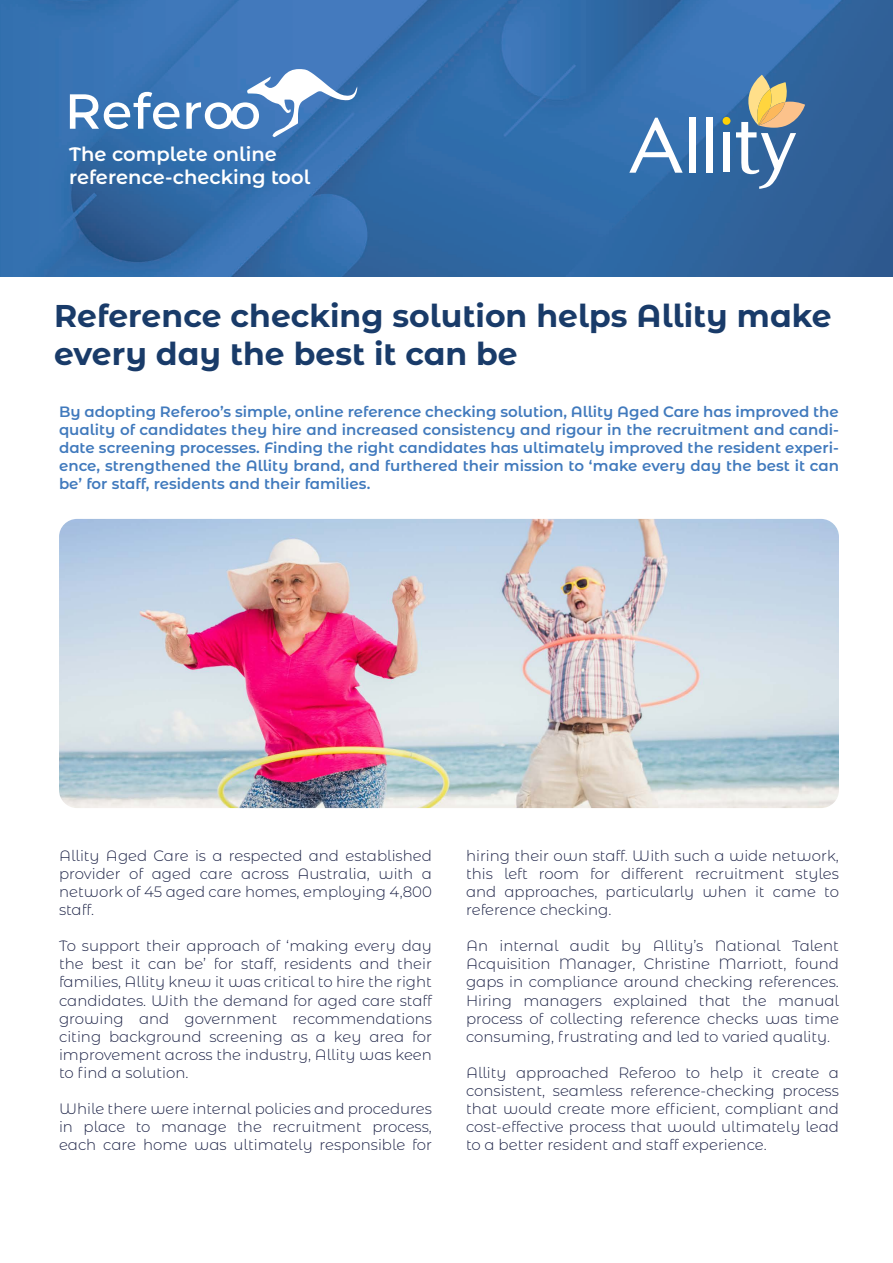
<style>
.page{position:relative;width:893px;height:1263px;background:#fff}
.page>*{position:absolute;margin:0;border:0;box-sizing:border-box;transform-origin:0 0}
.t1{font:700 31.5px/37.8px "Montserrat Alternates";color:#193b69}
.t2{font:600 19.5px "Montserrat Alternates";color:#fff}
.t3{font:300 15px/18px "Montserrat Alternates";color:#1d2347;text-align:justify}
.t4{font:600 15px/18px "Montserrat Alternates";color:#417abd;text-align:justify}
</style>
<div class="page">
<img style="left:0;top:0;width:893px;height:276px">
<svg style="left:70px;top:92px;width:110px;height:37px"></svg>
<svg style="left:186px;top:69px;width:171px;height:68px"></svg>
<img style="left:59px;top:519px;width:780px;height:289px">
<svg style="left:629px;top:118px;width:54px;height:55px"></svg>
<div style="left:689px;top:118px;width:7px;height:55px;background:#fff"></div>
<div style="left:723px;top:132px;width:7px;height:40px;background:#fff"></div>
<div style="left:706px;top:118px;width:7px;height:55px;background:#fff"></div>
<div style="left:723px;top:117px;width:7px;height:8px;background:#fed105;border-radius:50%"></div>
<svg style="left:736px;top:75px;width:69px;height:114px;background:#7a91a0"></svg>
<p class="t2" style="left:69px;top:140px;width:209px">The complete online</p>
<p class="t2" style="left:69px;top:163px;width:243px">reference-checking tool</p>
<p class="t1" style="left:54px;top:296px;width:779px">Reference checking solution helps Allity make every day the best it can be</p>
<p class="t4" style="left:59px;top:402px;width:781px">By adopting Referoo’s simple, online reference checking solution, Allity Aged Care has improved the quality of candidates they hire and increased consistency and rigour in the recruitment and candi&shy;date screening processes. Finding the right candidates has ultimately improved the resident experi&shy;ence, strengthened the Allity brand, and furthered their mission to ‘make every day the best it can be’ for staff, residents and their families.</p>
<p class="t3" style="left:59px;top:847px;width:374px">Allity Aged Care is a respected and established provider of aged care across Australia, with a network of 45 aged care homes, employing 4,800 staff.</p>
<p class="t3" style="left:59px;top:937px;width:374px">To support their approach of ‘making every day the best it can be’ for staff, residents and their families, Allity knew it was critical to hire the right candidates. With the demand for aged care staff growing and government recommendations citing background screening as a key area for improvement across the industry, Allity was keen to find a solution.</p>
<p class="t3" style="left:59px;top:1099px;width:374px">While there were internal policies and procedures in place to manage the recruitment process, each care home was ultimately responsible for</p>
<p class="t3" style="left:466px;top:847px;width:374px">hiring their own staff. With such a wide network, this left room for different recruitment styles and approaches, particularly when it came to reference checking.</p>
<p class="t3" style="left:466px;top:937px;width:374px">An internal audit by Allity’s National Talent Acquisition Manager, Christine Marriott, found gaps in compliance around checking references.<br>Hiring managers explained that the manual process of collecting reference checks was time consuming, frustrating and led to varied quality.</p>
<p class="t3" style="left:466px;top:1063px;width:374px">Allity approached Referoo to help it create a consistent, seamless reference-checking process that would create more efficient, compliant and cost-effective process that would ultimately lead to a better resident and staff experience.</p>
</div>
